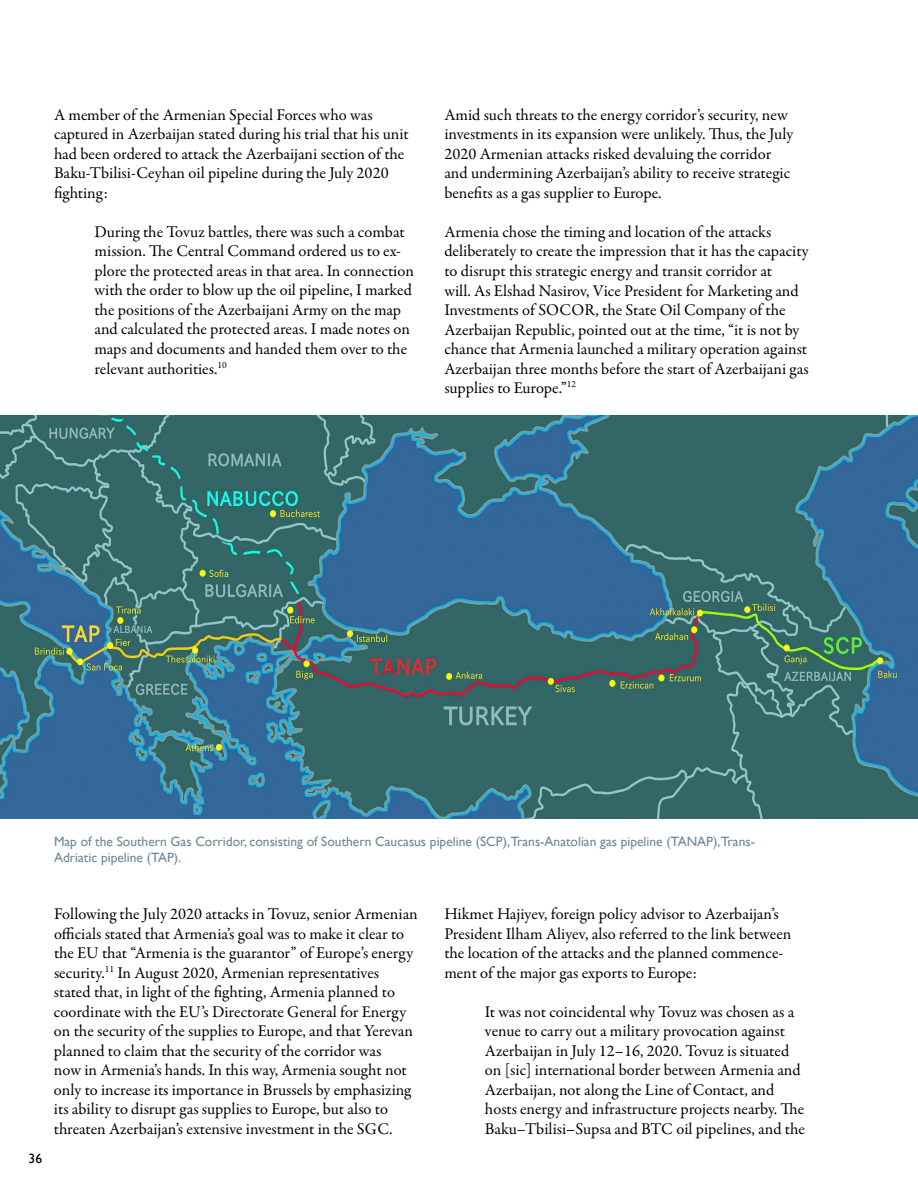
<style>
.page{position:relative;width:918px;height:1188px;background:#fff}
.page>*{position:absolute;margin:0;border:0;box-sizing:border-box;transform-origin:0 0}
.t1{font:16.5px/19.5px "Garamond Premr Pro";color:#000}
.t2{font:13.5px/16.5px "Gill Sans";color:#6c8896}
.t3{font:13.5px "Gill Sans";color:#000}
</style>
<div class="page">
<img style="left:0;top:416px;width:917px;height:402px">
<p class="t1" style="left:54px;top:105px;width:356px">A member of the Armenian Special Forces who was captured in Azerbaijan stated during his trial that his unit had been ordered to attack the Azerbaijani section of the Baku-Tbilisi-Ceyhan oil pipeline during the July 2020 fighting:</p>
<p class="t1" style="left:95px;top:222px;width:321px">During the Tovuz battles, there was such a combat mission. The Central Command ordered us to ex&shy;plore the protected areas in that area. In connection with the order to blow up the oil pipeline, I marked the positions of the Azerbaijani Army on the map and calculated the protected areas. I made notes on maps and documents and handed them over to the relevant authorities.<sup>10</sup></p>
<p class="t1" style="left:444px;top:105px;width:350px">Amid such threats to the energy corridor’s security, new investments in its expansion were unlikely. Thus, the July 2020 Armenian attacks risked devaluing the corridor and undermining Azerbaijan’s ability to receive strategic benefits as a gas supplier to Europe.</p>
<p class="t1" style="left:444px;top:222px;width:366px">Armenia chose the timing and location of the attacks deliberately to create the impression that it has the capacity to disrupt this strategic energy and transit corridor at<br>will. As Elshad Nasirov, Vice President for Marketing and Investments of SOCOR, the State Oil Company of the Azerbaijan Republic, pointed out at the time, “it is not by chance that Armenia launched a military operation against Azerbaijan three months before the start of Azerbaijani gas supplies to Europe.”<sup>12</sup></p>
<p class="t2" style="left:54px;top:833px;width:703px">Map of the Southern Gas Corridor, consisting of Southern Caucasus pipeline (SCP),Trans-Anatolian gas pipeline (TANAP),Trans-<br>Adriatic pipeline (TAP).</p>
<p class="t3" style="left:29px;top:1150px;width:15px">36</p>
<p class="t1" style="left:54px;top:905px;width:365px">Following the July 2020 attacks in Tovuz, senior Armenian officials stated that Armenia’s goal was to make it clear to the EU that “Armenia is the guarantor” of Europe’s energy security.<sup>11</sup> In August 2020, Armenian representatives stated that, in light of the fighting, Armenia planned to coordinate with the EU’s Directorate General for Energy on the security of the supplies to Europe, and that Yerevan planned to claim that the security of the corridor was<br>now in Armenia’s hands. In this way, Armenia sought not only to increase its importance in Brussels by emphasizing its ability to disrupt gas supplies to Europe, but also to threaten Azerbaijan’s extensive investment in the SGC.</p>
<p class="t1" style="left:444px;top:905px;width:349px">Hikmet Hajiyev, foreign policy advisor to Azerbaijan’s President Ilham Aliyev, also referred to the link between the location of the attacks and the planned commence&shy;ment of the major gas exports to Europe:</p>
<p class="t1" style="left:485px;top:1002px;width:322px">It was not coincidental why Tovuz was chosen as a venue to carry out a military provocation against Azerbaijan in July 12–16, 2020. Tovuz is situated on [sic] international border between Armenia and Azerbaijan, not along the Line of Contact, and hosts energy and infrastructure projects nearby. The Baku–Tbilisi–Supsa and BTC oil pipelines, and the</p>
</div>
